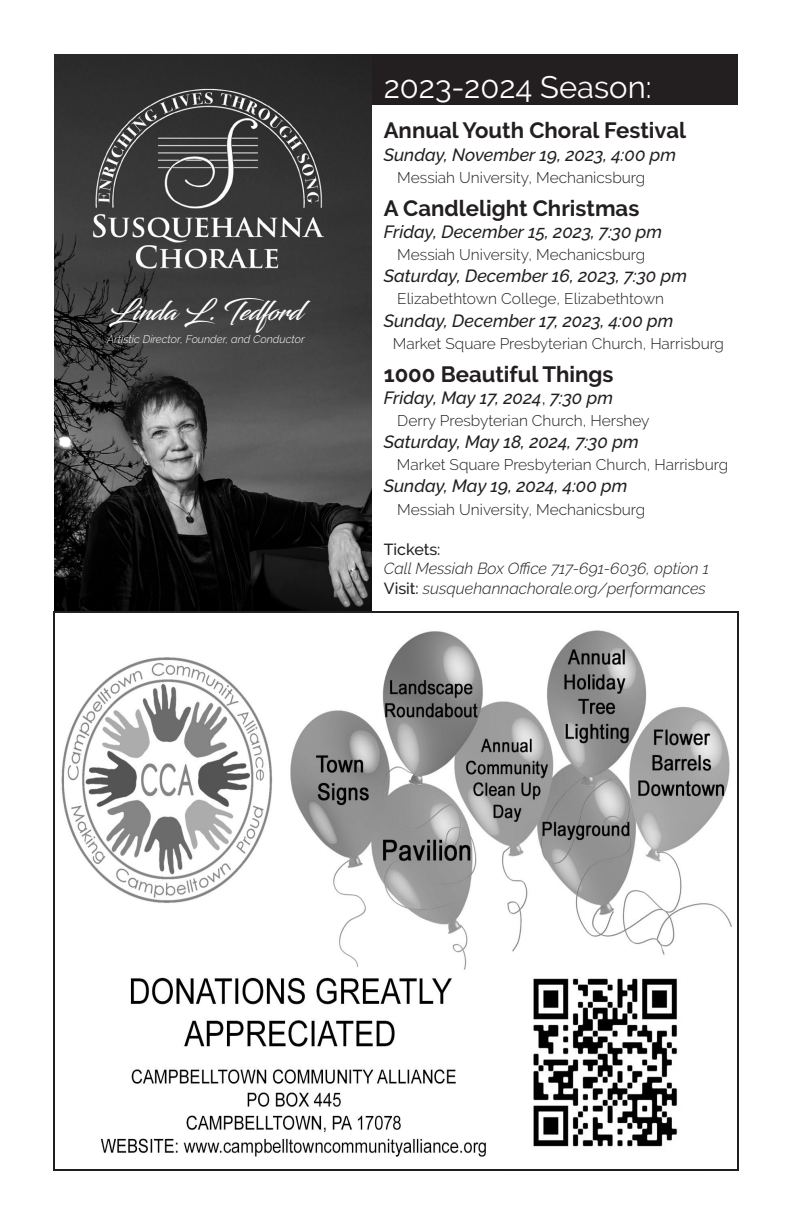
<style>
.page{position:relative;width:792px;height:1224px;background:#fff}
.page>*{position:absolute;margin:0;border:0;box-sizing:border-box;transform-origin:0 0}
.t1{font:31px "Raleway";color:#fff}
.t2{font:26.6px "Blacksword";color:#fff}
.t3{font:700 22.2px "Raleway";color:#231f20}
.t4{font:italic 500 17.8px "Raleway";color:#231f20}
.t5{font:italic 300 16px/19.2px "Raleway";color:#231f20}
.t6{font:300 15.4px "Raleway";color:#231f20}
.t7{font:italic 300 11px "Raleway";color:#fff}
.s1{font-weight:400;font-style:normal}
.s2{font-weight:500;font-style:normal}
</style>
<div class="page">
<div style="left:372px;top:54px;width:366px;height:51px;background:#231f20"></div>
<img style="left:54px;top:54px;width:318px;height:557px">
<img style="left:61px;top:630px;width:671px;height:527px">
<p class="t2" style="left:109px;top:296px;width:195px">Linda L. Tedford</p>
<p class="t7" style="left:107px;top:332px;width:199px">Artistic Director, Founder, and Conductor</p>
<p class="t1" style="left:384px;top:70px;width:269px">2023-2024 Season:</p>
<p class="t3" style="left:384px;top:118px;width:304px">Annual Youth Choral Festival</p>
<p class="t4" style="left:384px;top:144px;width:294px">Sunday, November 19, 2023, 4:00 pm</p>
<p class="t6" style="left:397px;top:168px;width:250px">Messiah University, Mechanicsburg</p>
<p class="t3" style="left:384px;top:195px;width:257px">A Candlelight Christmas</p>
<p class="t4" style="left:384px;top:221px;width:280px">Friday, December 15, 2023, 7:30 pm</p>
<p class="t6" style="left:397px;top:246px;width:250px">Messiah University, Mechanicsburg</p>
<p class="t4" style="left:384px;top:266px;width:305px">Saturday, December 16, 2023, 7:30 pm</p>
<p class="t6" style="left:397px;top:290px;width:268px">Elizabethtown College, Elizabethtown</p>
<p class="t4" style="left:384px;top:310px;width:291px">Sunday, December 17, 2023, 4:00 pm</p>
<p class="t6" style="left:393px;top:334px;width:333px">Market Square Presbyterian Church, Harrisburg</p>
<p class="t3" style="left:384px;top:361px;width:231px">1000 Beautiful Things</p>
<p class="t4" style="left:384px;top:387px;width:231px">Friday, May 17, 2024<span class="s1">,</span> 7:30 pm</p>
<p class="t6" style="left:397px;top:412px;width:254px">Derry Presbyterian Church, Hershey</p>
<p class="t4" style="left:384px;top:432px;width:256px">Saturday, May 18, 2024, 7:30 pm</p>
<p class="t6" style="left:397px;top:456px;width:333px">Market Square Presbyterian Church, Harrisburg</p>
<p class="t4" style="left:384px;top:476px;width:245px">Sunday, May 19, 2024, 4:00 pm</p>
<p class="t6" style="left:397px;top:500px;width:250px">Messiah University, Mechanicsburg</p>
<p class="t5" style="left:384px;top:540px;width:327px"><span class="s2">Tickets:<br></span>Call Messiah Box Office 717-691-6036, option 1<br><span class="s2">Visit:</span> susquehannachorale.org/performances</p>
</div>
